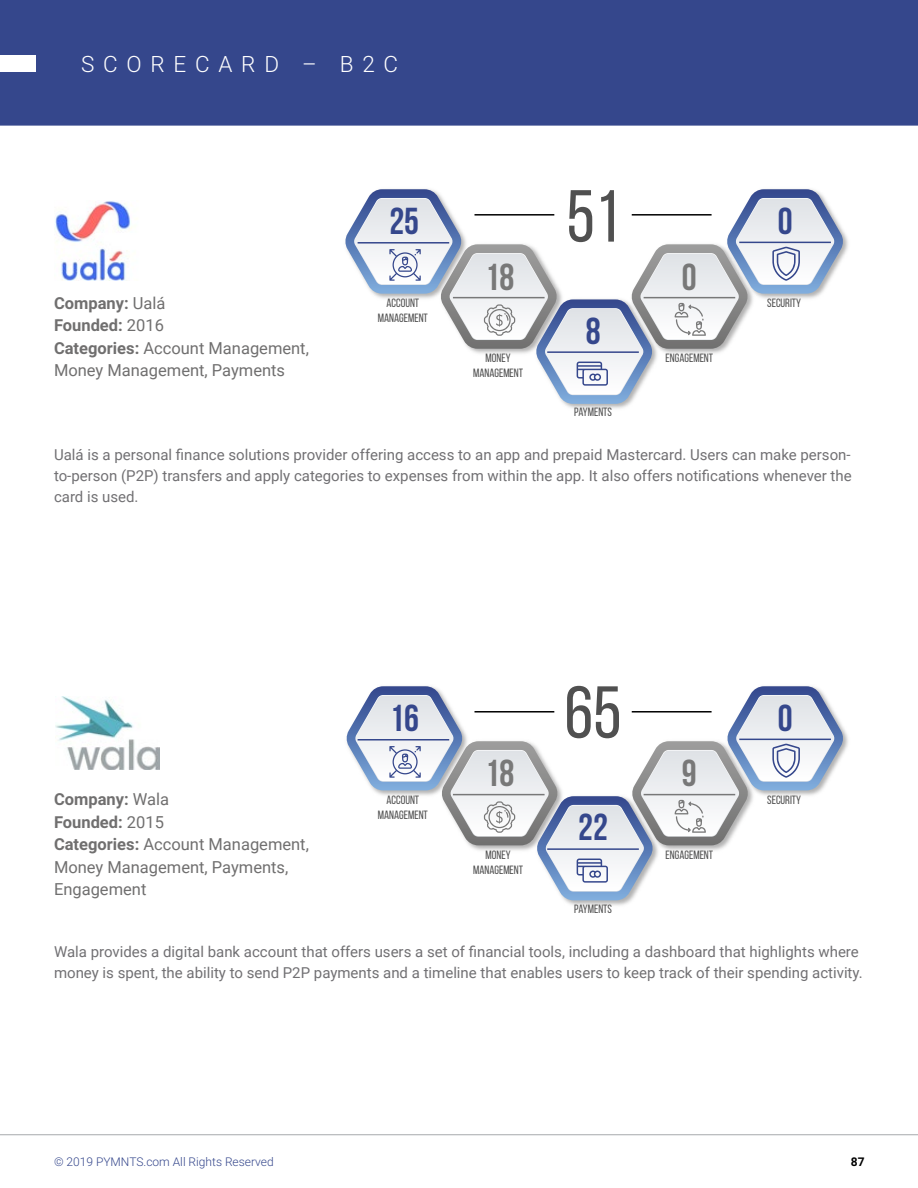
<style>
.page{position:relative;width:918px;height:1188px;background:#fff}
.page>*{position:absolute;margin:0;border:0;box-sizing:border-box;transform-origin:0 0}
.score_cards_numbers{font:73.5px "Bebas Neue";color:#505050}
.score_cards_numbers-2{font:700 37.5px "Bebas Neue";color:#35478c}
.score_cards_numbers-3{font:700 37.5px "Bebas Neue";color:#787878}
.t1{font:300 22.5px "Roboto";letter-spacing:.39em;color:#fff}
.t2{font:16.5px/22.5px "Roboto";color:#706f6f}
.t3{font:700 16.5px "Roboto";color:#706f6f}
.Body{font:15px/21px "Roboto";color:#717073;text-align:justify}
.t4{font:12px/14.4px "Bebas Neue";color:#505050;text-align:center}
.t5{font:300 12px "Roboto";color:#35478c}
.t6{font:700 12px "Roboto";color:#000}
.s1{font-weight:400}
.s2{font-weight:700}
</style>
<div class="page">
<img style="left:564px;top:900px;width:68px;height:6px">
<div style="left:0;top:0;width:918px;height:126px;background:#35478c"></div>
<hr style="left:0;top:1134px;width:918px;height:1px;background:#a7a9ac">
<svg style="left:345px;top:189px;width:499px;height:215px"></svg>
<svg style="left:346px;top:686px;width:498px;height:214px"></svg>
<div style="left:0;top:55px;width:36px;height:17px;background:#fff"></div>
<img style="left:54px;top:201px;width:78px;height:80px">
<img style="left:55px;top:697px;width:105px;height:73px">
<h3 class="t1" style="left:81px;top:49px;width:319px">SCORECARD – B2C</h3>
<p class="t3" style="left:54px;top:291px;width:113px">Company: <span class="s1">Ualá</span></p>
<p class="t3" style="left:54px;top:314px;width:112px">Founded: <span class="s1">2016</span></p>
<p class="t2" style="left:54px;top:336px;width:256px"><span class="s2">Categories:</span> Account Management,<br>Money Management, Payments</p>
<p class="score_cards_numbers" style="left:566px;top:176px;width:55px">51</p>
<p class="score_cards_numbers-2" style="left:389px;top:201px;width:31px">25</p>
<p class="score_cards_numbers-2" style="left:778px;top:201px;width:16px">0</p>
<p class="score_cards_numbers-3" style="left:485px;top:256px;width:31px">18</p>
<p class="score_cards_numbers-3" style="left:682px;top:256px;width:16px">0</p>
<p class="t4" style="left:378px;top:296px;width:52px">ACCOUNT<br>MANAGEMENT</p>
<p class="t4" style="left:473px;top:351px;width:52px">MONEY<br>MANAGEMENT</p>
<p class="score_cards_numbers-2" style="left:586px;top:310px;width:16px">8</p>
<p class="t4" style="left:574px;top:405px;width:39px">PAYMENTS</p>
<p class="t4" style="left:666px;top:351px;width:49px">ENGAGEMENT</p>
<p class="t4" style="left:767px;top:296px;width:35px">SECURITY</p>
<p class="Body" style="left:54px;top:444px;width:799px">Ualá is a personal finance solutions provider offering access to an app and prepaid Mastercard. Users can make person&shy;to-person (P2P) transfers and apply categories to expenses from within the app. It also offers notifications whenever the card is used.</p>
<p class="t3" style="left:54px;top:788px;width:117px">Company: <span class="s1">Wala</span></p>
<p class="t3" style="left:54px;top:810px;width:112px">Founded: <span class="s1">2015</span></p>
<p class="t2" style="left:54px;top:832px;width:256px"><span class="s2">Categories:</span> Account Management,<br>Money Management, Payments,<br>Engagement</p>
<p class="score_cards_numbers" style="left:565px;top:673px;width:59px">65</p>
<p class="score_cards_numbers-2" style="left:389px;top:697px;width:31px">16</p>
<p class="score_cards_numbers-2" style="left:778px;top:697px;width:16px">0</p>
<p class="score_cards_numbers-3" style="left:485px;top:752px;width:31px">18</p>
<p class="score_cards_numbers-3" style="left:682px;top:752px;width:16px">9</p>
<p class="t4" style="left:378px;top:793px;width:52px">ACCOUNT<br>MANAGEMENT</p>
<p class="t4" style="left:473px;top:848px;width:52px">MONEY<br>MANAGEMENT</p>
<p class="score_cards_numbers-2" style="left:578px;top:806px;width:31px">22</p>
<p class="t4" style="left:574px;top:902px;width:39px">PAYMENTS</p>
<p class="t4" style="left:666px;top:848px;width:49px">ENGAGEMENT</p>
<p class="t4" style="left:767px;top:793px;width:35px">SECURITY</p>
<p class="Body" style="left:54px;top:940px;width:810px">Wala provides a digital bank account that offers users a set of financial tools, including a dashboard that highlights where money is spent, the ability to send P2P payments and a timeline that enables users to keep track of their spending activity.</p>
<p class="t5" style="left:54px;top:1153px;width:221px">© 2019 PYMNTS.com All Rights Reserved</p>
<p class="t6" style="left:851px;top:1153px;width:15px">87</p>
</div>
